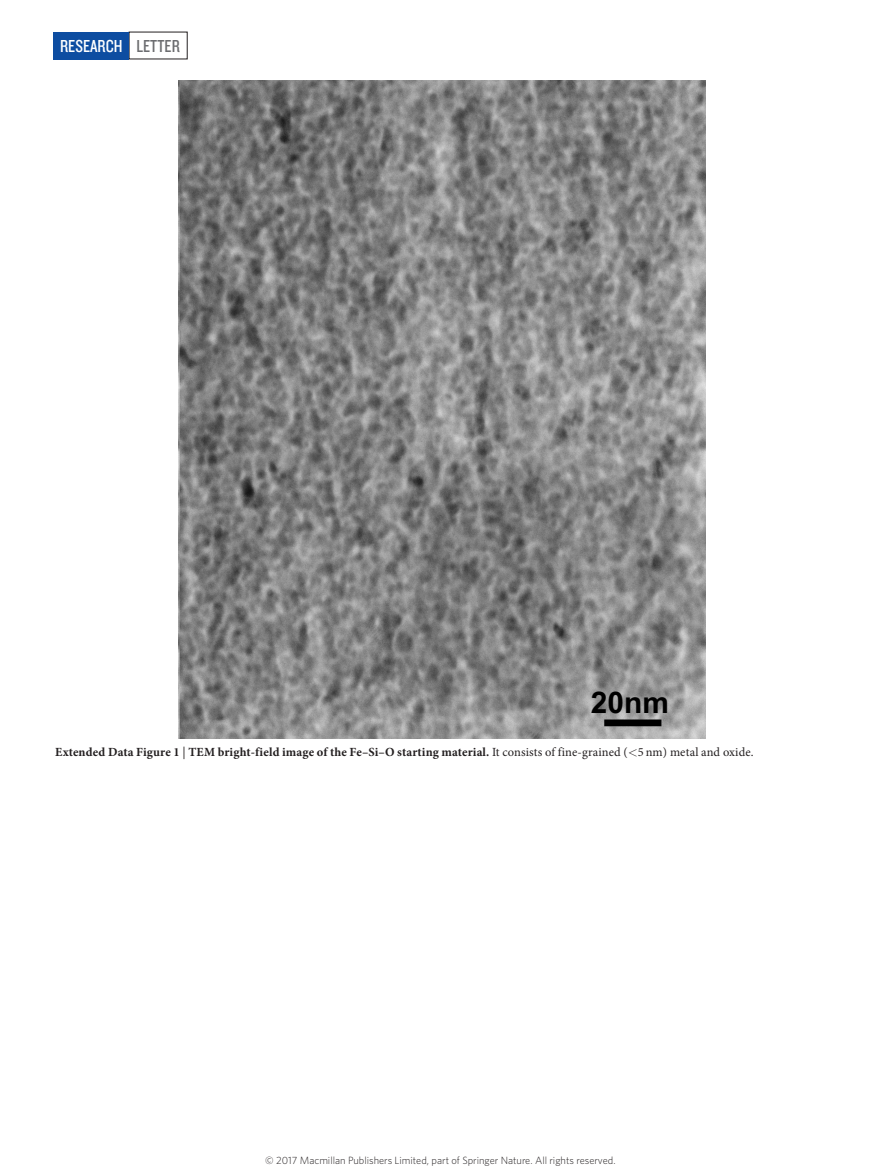
<style>
.page{position:relative;width:893px;height:1174px;background:#fff}
.page>*{position:absolute;margin:0;border:0;box-sizing:border-box;transform-origin:0 0}
.t1{font:700 29.85px "Arial";color:#000}
.t2{font:18px "Knockout 29 Junior Ltweight";color:#fff}
.t3{font:700 12.45px "Minion Pro";letter-spacing:.01em;color:#231f20}
.t4{font:300 10.5px "Whitney";color:#231f20}
.s1{color:#6c6d70}
.s2{font-weight:400}
</style>
<div class="page">
<div style="left:53px;top:32px;width:76px;height:27px;background:#0d4da1"></div>
<img style="left:179px;top:81px;width:527px;height:657px">
<div style="left:604px;top:719px;width:57px;height:7px;background:#000"></div>
<h2 class="t2" style="left:60px;top:34px;width:121px">RESEARCH <span class="s1">LETTER</span></h2>
<h1 class="t1" style="left:591px;top:682px;width:80px">20nm</h1>
<p class="t3" style="left:55px;top:743px;width:700px">Extended Data Figure 1 <span class="s2">|</span> TEM bright-field image of the Fe–Si–O starting material. <span class="s2">It consists of fine-grained ( 5 nm) metal and oxide.</span></p>
<p class="t4" style="left:265px;top:1153px;width:352px">© 2017 Macmillan Publishers Limited, part of Springer Nature. All rights reserved.</p>
</div>
